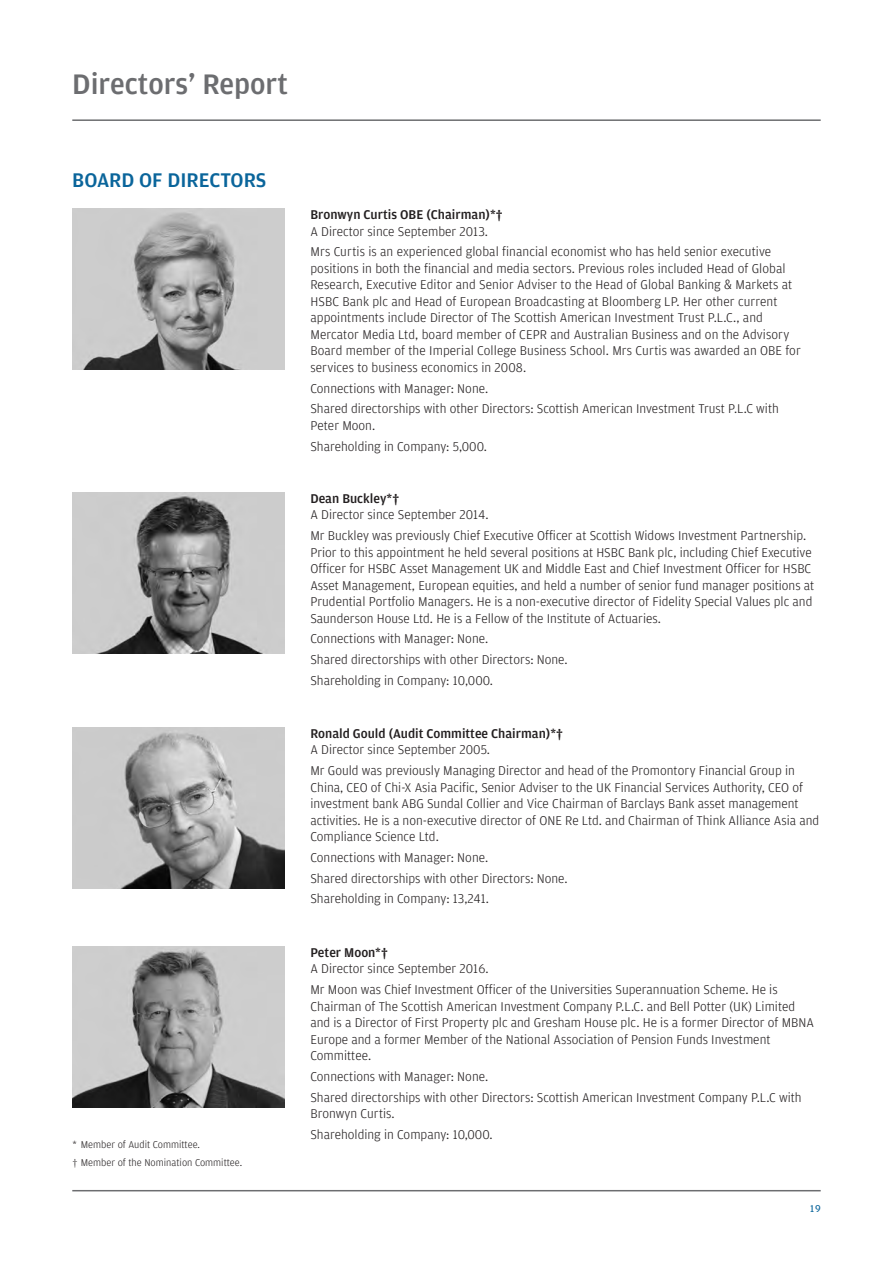
<style>
.page{position:relative;width:893px;height:1263px;background:#fff}
.page>*{position:absolute;margin:0;border:0;box-sizing:border-box;transform-origin:0 0}
.t1{font:500 30px "Amplitude";color:#6c6d70}
.t2{font:500 21px "Amplitude";color:#0a659b}
.t3{font:300 13.5px/16.5px "Amplitude";color:#231f20}
.t4{font:500 13.5px "Amplitude";color:#231f20}
.t5{font:300 10.5px/17.7px "Amplitude";color:#231f20}
.t6{font:10.5px "Amplitude";color:#0a659b}
</style>
<div class="page">
<hr style="left:72px;top:1190px;width:749px;height:1px;background:#6c6d70">
<hr style="left:72px;top:119px;width:749px;height:2px;background:#6c6d70">
<img style="left:72px;top:208px;width:213px;height:162px">
<img style="left:72px;top:492px;width:213px;height:162px">
<img style="left:72px;top:727px;width:213px;height:162px">
<img style="left:72px;top:946px;width:213px;height:162px">
<h1 class="t1" style="left:72px;top:66px;width:217px">Directors’ Report</h1>
<h2 class="t2" style="left:72px;top:167px;width:196px">BOARD OF DIRECTORS</h2>
<p class="t5" style="left:72px;top:1135px;width:171px">* Member of Audit Committee.<br>† Member of the Nomination Committee.</p>
<p class="t4" style="left:310px;top:207px;width:194px">Bronwyn Curtis OBE (Chairman)*†</p>
<p class="t3" style="left:310px;top:221px;width:462px;line-height:20.7px">A Director since September 2013.<br>Mrs Curtis is an experienced global financial economist who has held senior executive</p>
<p class="t3" style="left:310px;top:260px;width:492px">positions in both the financial and media sectors. Previous roles included Head of Global Research, Executive Editor and Senior Adviser to the Head of Global Banking &amp; Markets at HSBC Bank plc and Head of European Broadcasting at Bloomberg LP. Her other current appointments include Director of The Scottish American Investment Trust P.L.C., and Mercator Media Ltd, board member of CEPR and Australian Business and on the Advisory Board member of the Imperial College Business School. Mrs Curtis was awarded an OBE for services to business economics in 2008.</p>
<p class="t3" style="left:310px;top:378px;width:470px;line-height:20.7px">Connections with Manager: None.<br>Shared directorships with other Directors: Scottish American Investment Trust P.L.C with</p>
<p class="t3" style="left:310px;top:415px;width:178px;line-height:20.7px">Peter Moon.<br>Shareholding in Company: 5,000.</p>
<p class="t4" style="left:310px;top:490px;width:90px">Dean Buckley*†</p>
<p class="t3" style="left:310px;top:504px;width:497px;line-height:20.7px">A Director since September 2014.<br>Mr Buckley was previously Chief Executive Officer at Scottish Widows Investment Partnership.</p>
<p class="t3" style="left:310px;top:544px;width:505px">Prior to this appointment he held several positions at HSBC Bank plc, including Chief Executive Officer for HSBC Asset Management UK and Middle East and Chief Investment Officer for HSBC Asset Management, European equities, and held a number of senior fund manager positions at Prudential Portfolio Managers. He is a non-executive director of Fidelity Special Values plc and Saunderson House Ltd. He is a Fellow of the Institute of Actuaries.</p>
<p class="t3" style="left:310px;top:628px;width:259px;line-height:20.7px">Connections with Manager: None.<br>Shared directorships with other Directors: None.<br>Shareholding in Company: 10,000.</p>
<p class="t4" style="left:310px;top:725px;width:254px">Ronald Gould (Audit Committee Chairman)*†</p>
<p class="t3" style="left:310px;top:739px;width:486px;line-height:20.7px">A Director since September 2005.<br>Mr Gould was previously Managing Director and head of the Promontory Financial Group in</p>
<p class="t3" style="left:310px;top:779px;width:510px">China, CEO of Chi-X Asia Pacific, Senior Adviser to the UK Financial Services Authority, CEO of investment bank ABG Sundal Collier and Vice Chairman of Barclays Bank asset management activities. He is a non-executive director of ONE Re Ltd. and Chairman of Think Alliance Asia and Compliance Science Ltd.</p>
<p class="t3" style="left:310px;top:847px;width:259px;line-height:20.7px">Connections with Manager: None.<br>Shared directorships with other Directors: None.<br>Shareholding in Company: 13,241.</p>
<p class="t4" style="left:310px;top:944px;width:79px">Peter Moon*†</p>
<p class="t3" style="left:310px;top:958px;width:469px;line-height:20.7px">A Director since September 2016.<br>Mr Moon was Chief Investment Officer of the Universities Superannuation Scheme. He is</p>
<p class="t3" style="left:310px;top:998px;width:505px">Chairman of The Scottish American Investment Company P.L.C. and Bell Potter (UK) Limited and is a Director of First Property plc and Gresham House plc. He is a former Director of MBNA Europe and a former Member of the National Association of Pension Funds Investment Committee.</p>
<p class="t3" style="left:310px;top:1066px;width:493px;line-height:20.7px">Connections with Manager: None.<br>Shared directorships with other Directors: Scottish American Investment Company P.L.C with</p>
<p class="t3" style="left:310px;top:1103px;width:184px;line-height:20.7px">Bronwyn Curtis.<br>Shareholding in Company: 10,000.</p>
<p class="t6" style="left:810px;top:1202px;width:12px">19</p>
</div>
